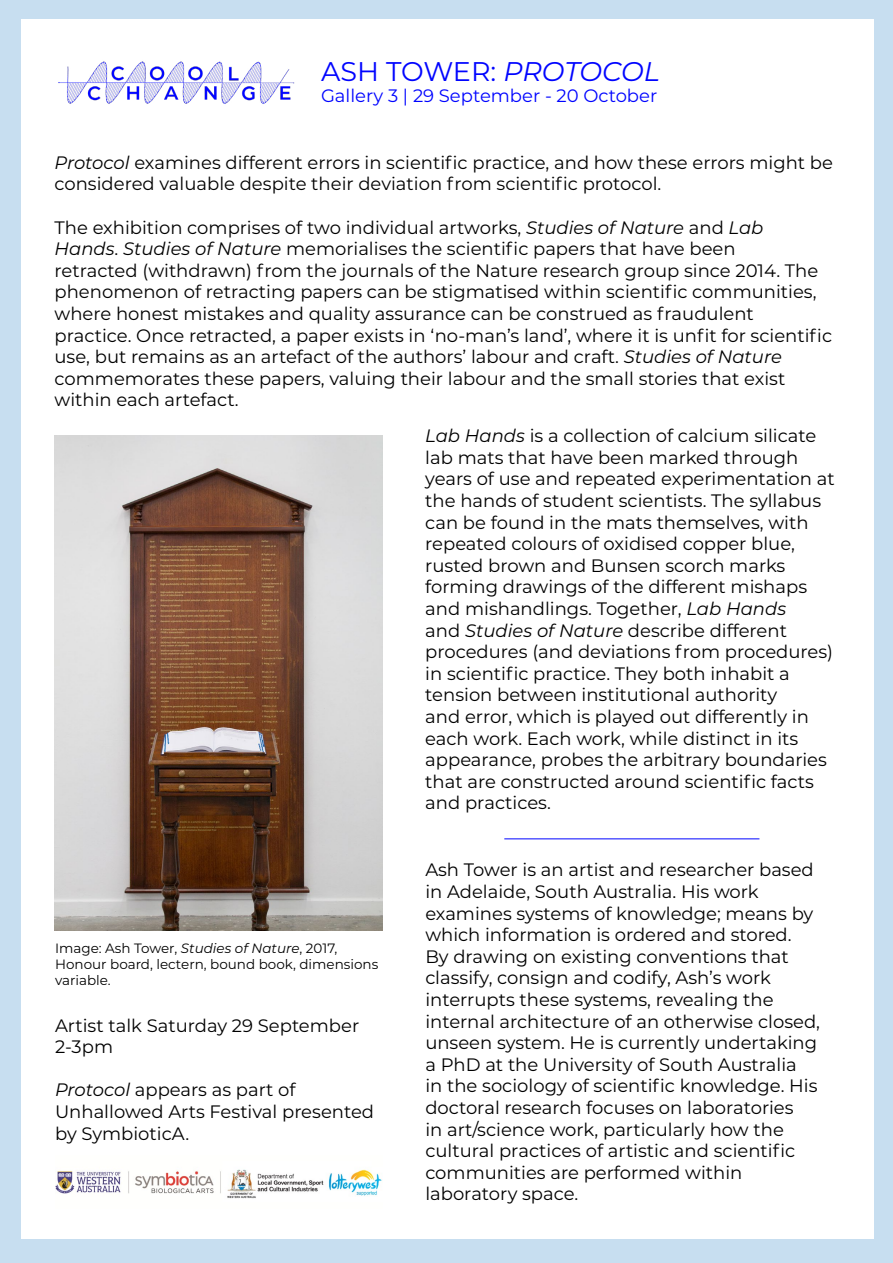
<style>
.page{position:relative;width:893px;height:1263px;background:#c7def0}
.page>*{position:absolute;margin:0;border:0;box-sizing:border-box;transform-origin:0 0}
.t1{font:27px "Montserrat";letter-spacing:-.005em;color:#0104ff}
.t2{font:18px/21.6px "Montserrat";color:#000}
.t3{font:18px "Montserrat";color:#0104ff}
.t4{font:13.5px/16.2px "Montserrat";color:#000}
.s1{font-style:italic}
</style>
<div class="page">
<div style="left:21px;top:20px;width:853px;height:1219px;background:#fff"></div>
<img style="left:48px;top:19px;width:254px;height:85px">
<img style="left:54px;top:435px;width:329px;height:495px">
<hr style="left:504px;top:838px;width:255px;height:1px;background:#0104ff">
<img style="left:55px;top:1169px;width:327px;height:30px">
<h1 class="t1" style="left:321px;top:52px;width:340px">ASH TOWER: <span class="s1">PROTOCOL</span></h1>
<p class="t3" style="left:321px;top:83px;width:338px">Gallery 3 | 29 September - 20 October</p>
<p class="t2" style="left:55px;top:151px;width:780px"><span class="s1">Protocol</span> examines different errors in scientific practice, and how these errors might be considered valuable despite their deviation from scientific protocol.</p>
<p class="t2" style="left:55px;top:216px;width:779px">The exhibition comprises of two individual artworks, <span class="s1">Studies of Nature</span> and <span class="s1">Lab<br>Hands</span>. <span class="s1">Studies of Nature</span> memorialises the scientific papers that have been<br>retracted (withdrawn) from the journals of the Nature research group since 2014. The phenomenon of retracting papers can be stigmatised within scientific communities, where honest mistakes and quality assurance can be construed as fraudulent practice. Once retracted, a paper exists in ‘no-man’s land’, where it is unfit for scientific use, but remains as an artefact of the authors’ labour and craft. <span class="s1">Studies of Nature </span>commemorates these papers, valuing their labour and the small stories that exist within each artefact.</p>
<p class="t4" style="left:55px;top:939px;width:325px">Image: Ash Tower, <span class="s1">Studies of Nature</span>, 2017,<br>Honour board, lectern, bound book, dimensions variable.</p>
<p class="t2" style="left:55px;top:1014px;width:306px">Artist talk Saturday 29 September<br>2-3pm</p>
<p class="t2" style="left:55px;top:1078px;width:321px"><span class="s1">Protocol</span> appears as part of<br>Unhallowed Arts Festival presented by SymbioticA.</p>
<p class="t2" style="left:425px;top:424px;width:411px"><span class="s1">Lab Hands</span> is a collection of calcium silicate lab mats that have been marked through years of use and repeated experimentation at the hands of student scientists. The syllabus can be found in the mats themselves, with repeated colours of oxidised copper blue, rusted brown and Bunsen scorch marks forming drawings of the different mishaps and mishandlings. Together, <span class="s1">Lab Hands<br></span>and <span class="s1">Studies of Nature</span> describe different procedures (and deviations from procedures) in scientific practice. They both inhabit a tension between institutional authority<br>and error, which is played out differently in each work. Each work, while distinct in its appearance, probes the arbitrary boundaries that are constructed around scientific facts and practices.</p>
<p class="t2" style="left:425px;top:858px;width:396px">Ash Tower is an artist and researcher based in Adelaide, South Australia. His work examines systems of knowledge; means by which information is ordered and stored.<br>By drawing on existing conventions that classify, consign and codify, Ash’s work interrupts these systems, revealing the internal architecture of an otherwise closed, unseen system. He is currently undertaking a PhD at the University of South Australia<br>in the sociology of scientific knowledge. His doctoral research focuses on laboratories<br>in art/science work, particularly how the cultural practices of artistic and scientific communities are performed within laboratory space.</p>
</div>
